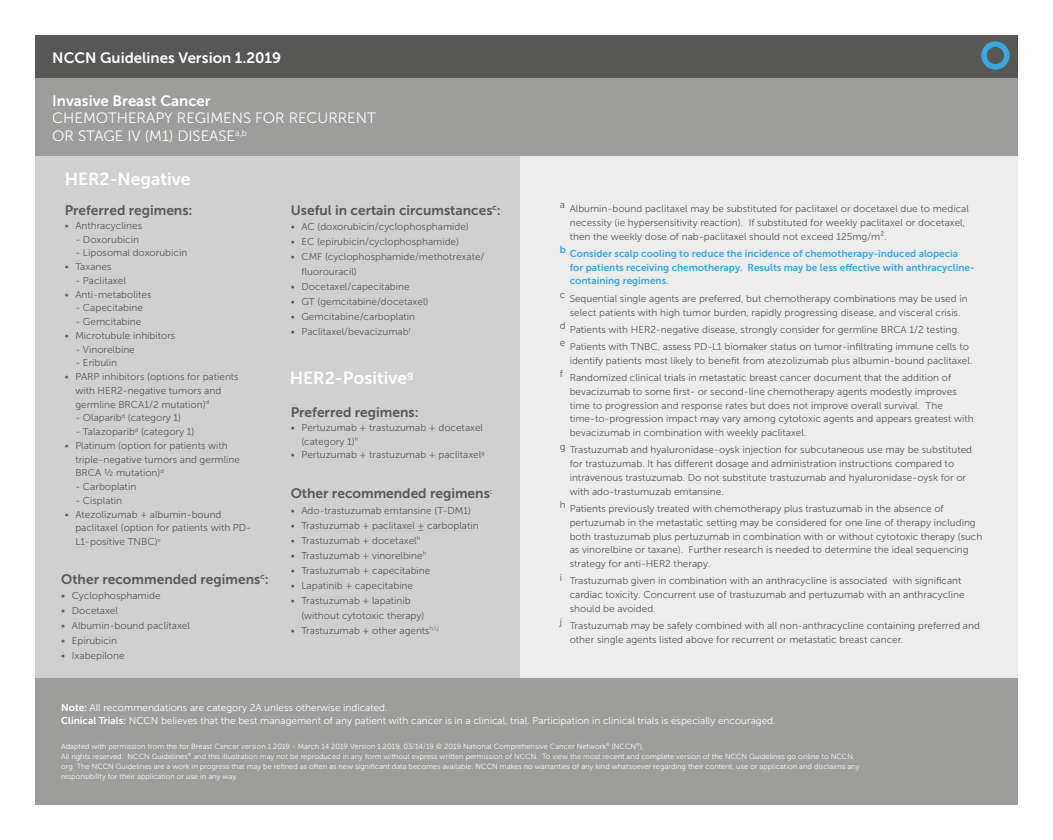
<style>
.page{position:relative;width:1053px;height:840px;background:#fff}
.page>*{position:absolute;margin:0;border:0;box-sizing:border-box;transform-origin:0 0}
.t1{font:17.5px "Museo Sans 700";color:#fff}
.t2{font:15px/17.5px "Museo Sans 300";color:#fff}
.t3{font:15px "Museo Sans 700";color:#fff}
.t4{font:13.75px "Museo Sans 700";color:#575756}
.t5{font:10px/13.8px "Museo Sans 300";color:#575756}
.t6{font:10px/13.8px "Museo Sans 300";color:#fff}
.t7{font:10px/13.8px "Museo Sans 700";color:#36a9e1}
.t8{font:7.5px/10px "Museo Sans 300";color:#fff}
.s1{font-family:"Museo Sans 700"}
</style>
<div class="page">
<div style="left:35px;top:35px;width:982px;height:43px;background:#575756"></div>
<div style="left:35px;top:78px;width:982px;height:79px;background:#9d9d9c"></div>
<div style="left:35px;top:678px;width:982px;height:126px;background:#9d9d9c"></div>
<div style="left:35px;top:157px;width:485px;height:521px;background:#d0d0d0"></div>
<div style="left:520px;top:157px;width:497px;height:521px;background:#ededed"></div>
<svg style="left:981px;top:41px;width:28px;height:29px"></svg>
<h2 class="t3" style="left:52px;top:49px;width:230px">NCCN Guidelines Version 1.2019</h2>
<h2 class="t3" style="left:52px;top:92px;width:160px">Invasive Breast Cancer</h2>
<h2 class="t2" style="left:52px;top:109px;width:325px">CHEMOTHERAPY REGIMENS FOR RECURRENT<br>OR STAGE IV (M1) DISEASE<sup>a,b</sup></h2>
<h1 class="t1" style="left:65px;top:169px;width:127px">HER2-Negative</h1>
<h3 class="t4" style="left:65px;top:203px;width:129px">Preferred regimens:</h3>
<p class="t5" style="left:65px;top:218px;width:79px">• Anthracyclines</p>
<p class="t5" style="left:75px;top:232px;width:65px">- Doxorubicin</p>
<p class="t5" style="left:75px;top:246px;width:113px">- Liposomal doxorubicin</p>
<p class="t5" style="left:65px;top:260px;width:48px">• Taxanes</p>
<p class="t5" style="left:75px;top:273px;width:52px">- Paclitaxel</p>
<p class="t5" style="left:65px;top:287px;width:88px">• Anti-metabolites</p>
<p class="t5" style="left:75px;top:301px;width:69px">- Capecitabine</p>
<p class="t5" style="left:75px;top:315px;width:67px">- Gemcitabine</p>
<p class="t5" style="left:65px;top:328px;width:112px">• Microtubule inhibitors</p>
<p class="t5" style="left:75px;top:342px;width:61px">- Vinorelbine</p>
<p class="t5" style="left:75px;top:356px;width:43px">- Eribulin</p>
<p class="t5" style="left:75px;top:370px;width:165px;text-indent:-11px">• PARP inhibitors (options for patients with HER2-negative tumors and germline BRCA1/2 mutation)<sup>d</sup></p>
<p class="t5" style="left:75px;top:411px;width:107px">- Olaparib<sup>d</sup> (category 1)</p>
<p class="t5" style="left:75px;top:425px;width:120px">- Talazoparib<sup>d</sup> (category 1)</p>
<p class="t5" style="left:75px;top:438px;width:166px;text-indent:-11px">• Platinum (option for patients with triple-negative tumors and germline<br>BRCA ½ mutation)<sup>d</sup></p>
<p class="t5" style="left:75px;top:480px;width:62px">- Carboplatin</p>
<p class="t5" style="left:75px;top:493px;width:48px">- Cisplatin</p>
<p class="t5" style="left:75px;top:507px;width:177px;text-indent:-11px">• Atezolizumab + albumin-bound paclitaxel (option for patients with PD-<br>L1-positive TNBC)<sup>e</sup></p>
<h3 class="t4" style="left:61px;top:571px;width:209px">Other recommended regimens<sup>c</sup>:</h3>
<p class="t5" style="left:61px;top:588px;width:101px">• Cyclophosphamide</p>
<p class="t5" style="left:61px;top:603px;width:58px">• Docetaxel</p>
<p class="t5" style="left:61px;top:618px;width:130px">• Albumin-bound paclitaxel</p>
<p class="t5" style="left:61px;top:633px;width:57px">• Epirubicin</p>
<p class="t5" style="left:61px;top:648px;width:65px">• Ixabepilone</p>
<h3 class="t4" style="left:291px;top:203px;width:212px">Useful in certain circumstances<sup>c</sup>:</h3>
<p class="t5" style="left:291px;top:220px;width:179px">• AC (doxorubicin/cyclophosphamide)</p>
<p class="t5" style="left:291px;top:235px;width:170px">• EC (epirubicin/cyclophosphamide)</p>
<p class="t5" style="left:301px;top:249px;width:184px;line-height:15px;text-indent:-11px">• CMF (cyclophosphamide/methotrexate/ fluorouracil)</p>
<p class="t5" style="left:291px;top:280px;width:120px">• Docetaxel/capecitabine</p>
<p class="t5" style="left:291px;top:295px;width:139px">• GT (gemcitabine/docetaxel)</p>
<p class="t5" style="left:291px;top:310px;width:126px">• Gemcitabine/carboplatin</p>
<p class="t5" style="left:291px;top:325px;width:121px">• Paclitaxel/bevacizumab<sup>f</sup></p>
<h1 class="t1" style="left:290px;top:368px;width:125px">HER2-Positive<sup>g</sup></h1>
<h3 class="t4" style="left:291px;top:405px;width:129px">Preferred regimens:</h3>
<p class="t5" style="left:301px;top:421px;width:183px;text-indent:-11px">• Pertuzumab + trastuzumab + docetaxel (category 1)<sup>h</sup></p>
<p class="t5" style="left:291px;top:448px;width:195px">• Pertuzumab + trastuzumab + paclitaxel<sup>g</sup></p>
<h3 class="t4" style="left:291px;top:486px;width:203px">Other recommended regimens<sup>:</sup></h3>
<p class="t5" style="left:291px;top:503px;width:182px">• Ado-trastuzumab emtansine (T-DM1)</p>
<p class="t5" style="left:291px;top:518px;width:189px">• Trastuzumab + paclitaxel ± carboplatin</p>
<p class="t5" style="left:291px;top:533px;width:131px">• Trastuzumab + docetaxel<sup>h</sup></p>
<p class="t5" style="left:291px;top:548px;width:137px">• Trastuzumab + vinorelbine<sup>h</sup></p>
<p class="t5" style="left:291px;top:563px;width:141px">• Trastuzumab + capecitabine</p>
<p class="t5" style="left:291px;top:578px;width:124px">• Lapatinib + capecitabine</p>
<p class="t5" style="left:301px;top:592px;width:124px;line-height:15px;text-indent:-11px">• Trastuzumab + lapatinib (without cytotoxic therapy)</p>
<p class="t5" style="left:291px;top:623px;width:150px">• Trastuzumab + other agents<sup>h,I,j</sup></p>
<p class="t5" style="left:569px;top:202px;width:400px;text-indent:-10px">a Albumin-bound paclitaxel may be substituted for paclitaxel or docetaxel due to medical necessity (ie hypersensitivity reaction). If substituted for weekly paclitaxel or docetaxel, then the weekly dose of nab-paclitaxel should not exceed 125mg/m².</p>
<p class="t7" style="left:569px;top:247px;width:406px;text-indent:-10px">b Consider scalp cooling to reduce the incidence of chemotherapy-induced alopecia<br>for patients receiving chemotherapy. Results may be less effective with anthracycline&shy;containing regimens.</p>
<p class="t5" style="left:559px;top:291px;width:409px;text-align:center">c Sequential single agents are preferred, but chemotherapy combinations may be used in select patients with high tumor burden, rapidly progressing disease, and visceral crisis.</p>
<p class="t5" style="left:559px;top:321px;width:410px;line-height:17.2px">d Patients with HER2-negative disease, strongly consider for germline BRCA 1/2 testing.<br>e Patients with TNBC, assess PD-L1 biomaker status on tumor-infiltrating immune cells to</p>
<p class="t5" style="left:559px;top:352px;width:414px;line-height:17.2px;text-indent:10px">identify patients most likely to benefit from atezolizumab plus albumin-bound paclitaxel. f Randomized clinical trials in metastatic breast cancer document that the addition of</p>
<p class="t5" style="left:569px;top:385px;width:405px">bevacizumab to some first- or second-line chemotherapy agents modestly improves time to progression and response rates but does not improve overall survival. The time-to-progression impact may vary among cytotoxic agents and appears greatest with bevacizumab in combination with weekly paclitaxel.</p>
<p class="t5" style="left:569px;top:443px;width:404px;text-indent:-10px">g Trastuzumab and hyaluronidase-oysk injection for subcutaneous use may be substituted for trastuzumab. It has different dosage and administration instructions compared to intravenous trastuzumab. Do not substitute trastuzumab and hyaluronidase-oysk for or with ado-trastumuzab emtansine.</p>
<p class="t5" style="left:569px;top:502px;width:414px;text-indent:-10px">h Patients previously treated with chemotherapy plus trastuzumab in the absence of pertuzumab in the metastatic setting may be considered for one line of therapy including both trastuzumab plus pertuzumab in combination with or without cytotoxic therapy (such as vinorelbine or taxane). Further research is needed to determine the ideal sequencing strategy for anti-HER2 therapy.</p>
<p class="t5" style="left:569px;top:574px;width:396px;text-indent:-10px">i Trastuzumab given in combination with an anthracycline is associated with significant cardiac toxicity. Concurrent use of trastuzumab and pertuzumab with an anthracycline should be avoided.</p>
<p class="t5" style="left:569px;top:619px;width:411px;text-indent:-10px">j Trastuzumab may be safely combined with all non-anthracycline containing preferred and other single agents listed above for recurrent or metastatic breast cancer.</p>
<p class="t6" style="left:61px;top:700px;width:716px"><span class="s1">Note:</span> All recommendations are category 2A unless otherwise indicated.<br><span class="s1">Clinical Trials:</span> NCCN believes that the best management of any patient with cancer is in a clinical, trial. Participation in clinical trials is especially encouraged.</p>
<p class="t8" style="left:61px;top:741px;width:799px">Adapted with permission from the for Breast Cancer version 1.2019 - March 14 2019 Version 1.2019, 03/14/19 © 2019 National Comprehensive Cancer Network<sup>®</sup> (NCCN<sup>®</sup>),<br>All rights reserved. NCCN Guidelines<sup>®</sup> and this illustration may not be reproduced in any form without express written permission of NCCN. To view the most recent and complete version of the NCCN Guidelines go online to NCCN. org. The NCCN Guidelines are a work in progress that may be refined as often as new significant data becomes available. NCCN makes no warranties of any kind whatsoever regarding their content, use or application and disclaims any responsibility for their application or use in any way.</p>
</div>
